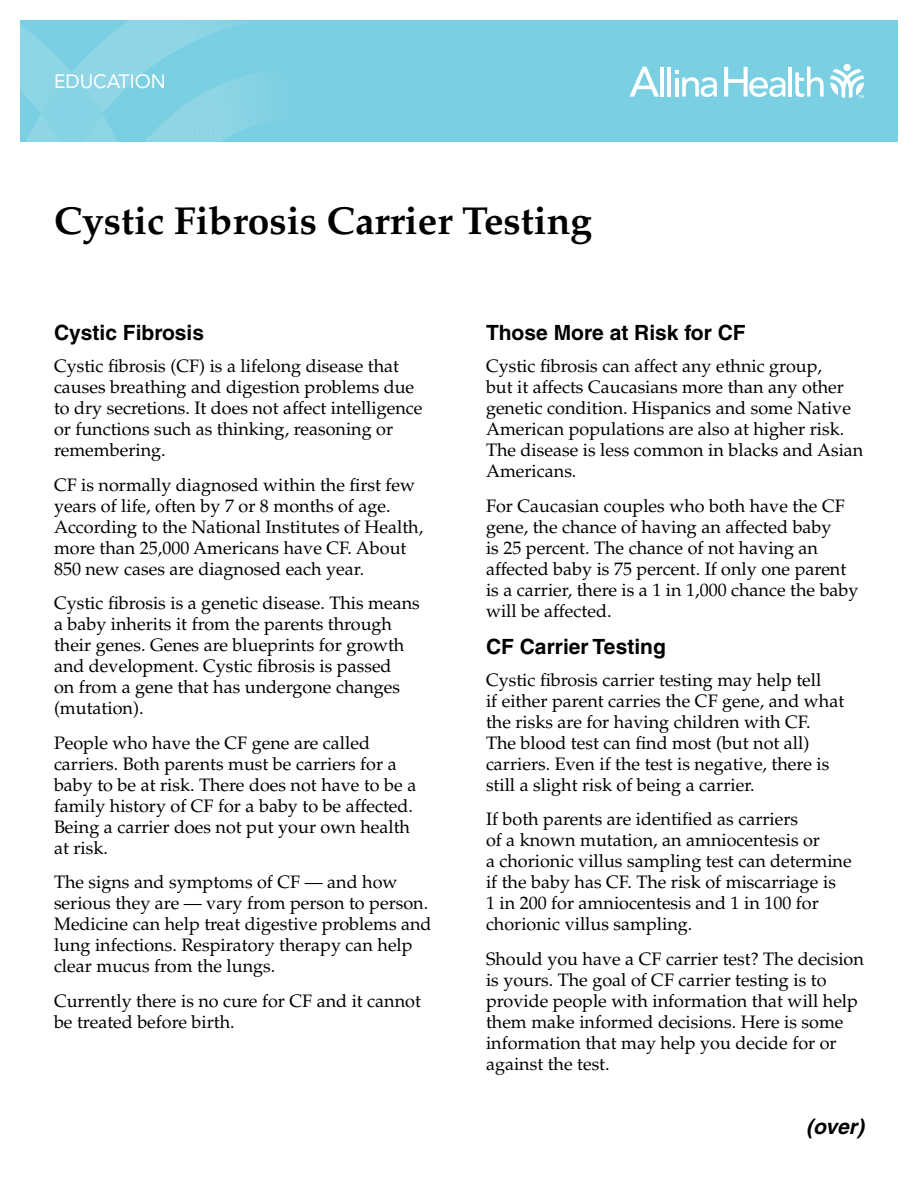
<style>
.page{position:relative;width:918px;height:1188px;background:#fff}
.page>*{position:absolute;margin:0;border:0;box-sizing:border-box;transform-origin:0 0}
.t1{font:700 39px "Palatino";color:#000}
.t2{font:700 21px "Helvetica";color:#000}
.t3{font:italic 700 21px "Helvetica";color:#000}
.t4{font:19.2px "Avenir LT Std";color:#fff}
.t5{font:18px/21px "Palatino";color:#000}
</style>
<div class="page">
<div style="left:20px;top:20px;width:878px;height:122px;background:#7ad0e2"></div>
<svg style="left:20px;top:20px;width:246px;height:122px"></svg>
<svg style="left:830px;top:69px;width:34px;height:29px"></svg>
<div style="left:844px;top:64px;width:7px;height:7px;background:#fff;border-radius:50%"></div>
<hr style="left:660px;top:67px;width:4px;height:30px;background:#fff">
<hr style="left:667px;top:67px;width:4px;height:30px;background:#fff">
<hr style="left:789px;top:67px;width:3px;height:30px;background:#fff">
<svg style="left:795px;top:67px;width:29px;height:30px"></svg>
<svg style="left:675px;top:71px;width:42px;height:26px"></svg>
<svg style="left:629px;top:67px;width:30px;height:30px"></svg>
<svg style="left:724px;top:67px;width:62px;height:30px"></svg>
<p class="t4" style="left:54px;top:70px;width:113px">EDUCATION</p>
<h1 class="t1" style="left:54px;top:198px;width:540px">Cystic Fibrosis Carrier Testing</h1>
<p class="t2" style="left:54px;top:320px;width:152px">Cystic Fibrosis</p>
<p class="t5" style="left:54px;top:356px;width:370px">Cystic fibrosis (CF) is a lifelong disease that causes breathing and digestion problems due to dry secretions. It does not affect intelligence or functions such as thinking, reasoning or remembering.</p>
<p class="t5" style="left:54px;top:474px;width:371px">CF is normally diagnosed within the first few years of life, often by 7 or 8 months of age.<br>According to the National Institutes of Health, more than 25,000 Americans have CF. About 850 new cases are diagnosed each year.</p>
<p class="t5" style="left:54px;top:593px;width:367px">Cystic fibrosis is a genetic disease. This means a baby inherits it from the parents through their genes. Genes are blueprints for growth and development. Cystic fibrosis is passed<br>on from a gene that has undergone changes (mutation).</p>
<p class="t5" style="left:54px;top:732px;width:364px">People who have the CF gene are called carriers. Both parents must be carriers for a baby to be at risk. There does not have to be a family history of CF for a baby to be affected.<br>Being a carrier does not put your own health at risk.</p>
<p class="t5" style="left:54px;top:872px;width:379px">The signs and symptoms of CF — and how serious they are — vary from person to person.<br>Medicine can help treat digestive problems and lung infections. Respiratory therapy can help clear mucus from the lungs.</p>
<p class="t5" style="left:54px;top:990px;width:368px">Currently there is no cure for CF and it cannot be treated before birth.</p>
<p class="t2" style="left:486px;top:320px;width:261px">Those More at Risk for CF</p>
<p class="t5" style="left:486px;top:356px;width:379px">Cystic fibrosis can affect any ethnic group,<br>but it affects Caucasians more than any other genetic condition. Hispanics and some Native American populations are also at higher risk.<br>The disease is less common in blacks and Asian Americans.</p>
<p class="t5" style="left:486px;top:495px;width:374px">For Caucasian couples who both have the CF gene, the chance of having an affected baby<br>is 25 percent. The chance of not having an affected baby is 75 percent. If only one parent is a carrier, there is a 1 in 1,000 chance the baby will be affected.</p>
<p class="t2" style="left:486px;top:634px;width:181px">CF Carrier Testing</p>
<p class="t5" style="left:486px;top:670px;width:360px">Cystic fibrosis carrier testing may help tell<br>if either parent carries the CF gene, and what the risks are for having children with CF.<br>The blood test can find most (but not all) carriers. Even if the test is negative, there is still a slight risk of being a carrier.</p>
<p class="t5" style="left:486px;top:809px;width:367px">If both parents are identified as carriers<br>of a known mutation, an amniocentesis or<br>a chorionic villus sampling test can determine if the baby has CF. The risk of miscarriage is<br>1 in 200 for amniocentesis and 1 in 100 for chorionic villus sampling.</p>
<p class="t5" style="left:486px;top:949px;width:379px">Should you have a CF carrier test? The decision is yours. The goal of CF carrier testing is to provide people with information that will help them make informed decisions. Here is some information that may help you decide for or against the test.</p>
<p class="t3" style="left:806px;top:1114px;width:59px">(over)</p>
</div>
